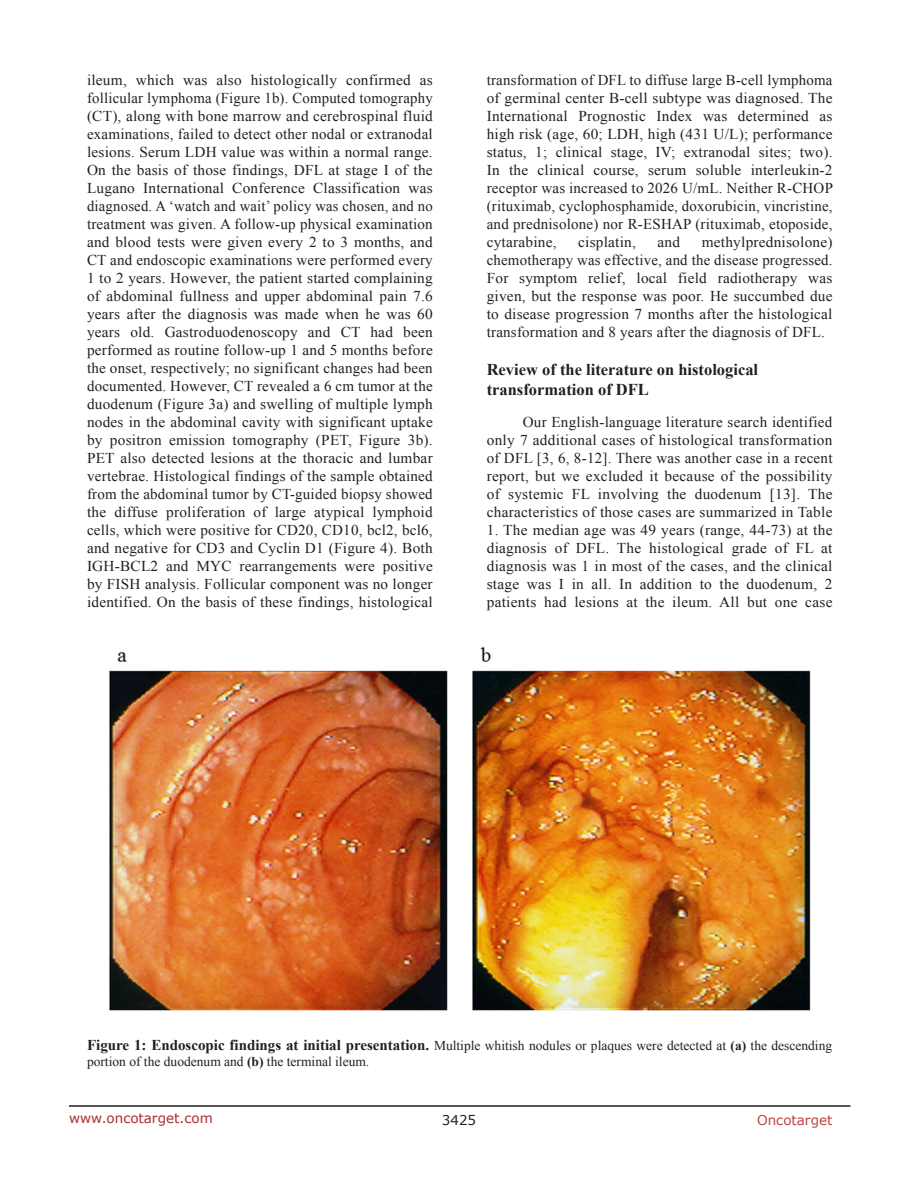
<style>
.page{position:relative;width:918px;height:1188px;background:#fff}
.page>*{position:absolute;margin:0;border:0;box-sizing:border-box;transform-origin:0 0}
.SubHeading{font:700 16.5px/19.8px "Times New Roman";color:#231f20}
.BodyText{font:15px/18px "Times New Roman";letter-spacing:.015em;color:#231f20;text-align:justify}
.figuretext{font:13.5px/16.2px "Times New Roman";color:#231f20}
.t1{font:13.5px "Verdana";color:#ac2b31}
.t2{font:13.5px "Verdana";color:#c24141}
.t3{font:13.5px "Verdana";color:#231f20}
.s1{font-weight:700;font-size:15px}
.s2{font-weight:700}
</style>
<div class="page">
<hr style="left:69px;top:1105px;width:781px;height:2px;background:#231f20">
<img style="left:109px;top:647px;width:702px;height:364px">
<p class="BodyText" style="left:87px;top:71px;width:347px">ileum, which was also histologically confirmed as follicular lymphoma (Figure 1b). Computed tomography (CT), along with bone marrow and cerebrospinal fluid examinations, failed to detect other nodal or extranodal lesions. Serum LDH value was within a normal range.<br>On the basis of those findings, DFL at stage I of the Lugano International Conference Classification was diagnosed. A ‘watch and wait’ policy was chosen, and no treatment was given. A follow-up physical examination and blood tests were given every 2 to 3 months, and CT and endoscopic examinations were performed every 1 to 2 years. However, the patient started complaining of abdominal fullness and upper abdominal pain 7.6 years after the diagnosis was made when he was 60 years old. Gastroduodenoscopy and CT had been performed as routine follow-up 1 and 5 months before the onset, respectively; no significant changes had been documented. However, CT revealed a 6 cm tumor at the duodenum (Figure 3a) and swelling of multiple lymph nodes in the abdominal cavity with significant uptake by positron emission tomography (PET, Figure 3b).<br>PET also detected lesions at the thoracic and lumbar vertebrae. Histological findings of the sample obtained from the abdominal tumor by CT-guided biopsy showed the diffuse proliferation of large atypical lymphoid cells, which were positive for CD20, CD10, bcl2, bcl6, and negative for CD3 and Cyclin D1 (Figure 4). Both IGH-BCL2 and MYC rearrangements were positive by FISH analysis. Follicular component was no longer identified. On the basis of these findings, histological</p>
<p class="BodyText" style="left:487px;top:71px;width:348px">transformation of DFL to diffuse large B-cell lymphoma of germinal center B-cell subtype was diagnosed. The International Prognostic Index was determined as high risk (age, 60; LDH, high (431 U/L); performance status, 1; clinical stage, IV; extranodal sites; two).<br>In the clinical course, serum soluble interleukin-2 receptor was increased to 2026 U/mL. Neither R-CHOP (rituximab, cyclophosphamide, doxorubicin, vincristine, and prednisolone) nor R-ESHAP (rituximab, etoposide, cytarabine,</p>
<p class="BodyText" style="left:487px;top:233px;width:347px;text-indent:215px">methylprednisolone) chemotherapy was effective, and the disease progressed.<br>For symptom relief, local field radiotherapy was given, but the response was poor. He succumbed due to disease progression 7 months after the histological transformation and 8 years after the diagnosis of DFL.</p>
<p class="SubHeading" style="left:487px;top:359px;width:273px">Review of the literature on histological transformation of DFL</p>
<p class="BodyText" style="left:487px;top:412px;width:347px;text-indent:36px">Our English-language literature search identified only 7 additional cases of histological transformation of DFL [3, 6, 8-12]. There was another case in a recent report, but we excluded it because of the possibility of systemic FL involving the duodenum [13]. The characteristics of those cases are summarized in Table</p>
<p class="BodyText" style="left:487px;top:520px;width:347px">1. The median age was 49 years (range, 44-73) at the diagnosis of DFL. The histological grade of FL at diagnosis was 1 in most of the cases, and the clinical stage was I in all. In addition to the duodenum, 2 patients had lesions at the ileum. All but one case</p>
<p class="BodyText" style="left:578px;top:233px;width:59px">cisplatin,</p>
<p class="BodyText" style="left:658px;top:233px;width:24px">and</p>
<p class="figuretext" style="left:87px;top:1037px;width:747px"><span class="s1">Figure 1: Endoscopic findings at initial presentation.</span> Multiple whitish nodules or plaques were detected at <span class="s2">(a)</span> the descending portion of the duodenum and <span class="s2">(b)</span> the terminal ileum.</p>
<p class="t1" style="left:69px;top:1109px;width:145px">www.oncotarget.com</p>
<p class="t3" style="left:442px;top:1111px;width:36px">3425</p>
<p class="t2" style="left:757px;top:1111px;width:77px">Oncotarget</p>
</div>
